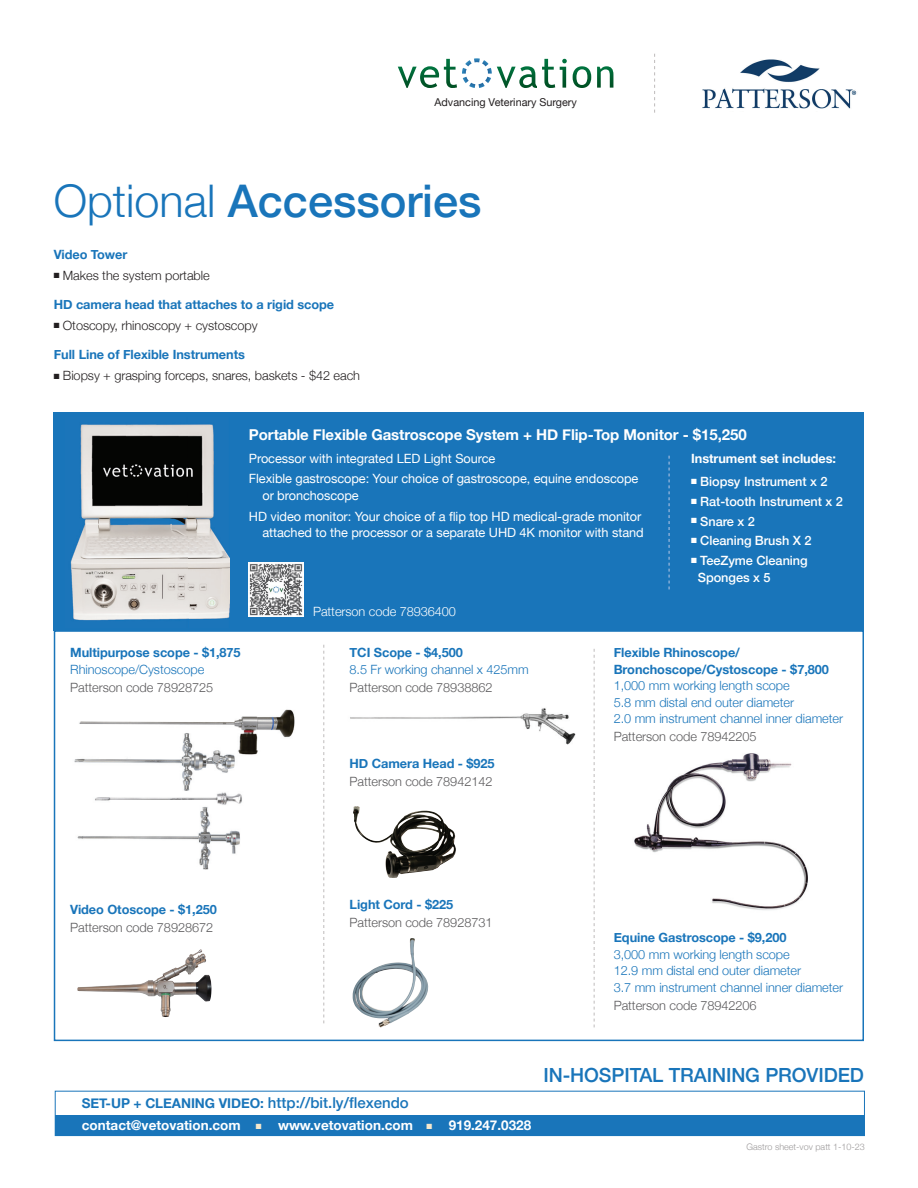
<style>
.page{position:relative;width:918px;height:1188px;background:#fff}
.page>*{position:absolute;margin:0;border:0;box-sizing:border-box;transform-origin:0 0}
.t1{font:500 45px "Helvetica Neue";color:#1975ba}
.t2{font:500 19.5px "Helvetica Neue";letter-spacing:-.005em;color:#1975ba}
.t3{font:700 15px "Helvetica Neue";letter-spacing:-.005em;color:#fff}
.t4{font:500 15px "Helvetica Neue";color:#1975ba}
.t5{font:700 13.5px "Helvetica Neue";color:#fff}
.t6{font:700 12.75px/16.5px "Helvetica Neue";letter-spacing:-.005em;color:#1975ba}
.t7{font:300 12.75px/16.5px "Helvetica Neue";letter-spacing:-.005em;color:#1975ba}
.t8{font:12.75px/20.9px "Helvetica Neue";letter-spacing:-.005em;color:#fff}
.t9{font:300 12.75px "Helvetica Neue";letter-spacing:-.005em;color:#5a595b}
.t10{font:300 12.75px "Helvetica Neue";letter-spacing:-.005em;color:#231f20}
.t11{font:500 12.75px/16.5px "Helvetica Neue";letter-spacing:-.005em;color:#fff}
.t12{font:700 12.75px "Helvetica Neue";letter-spacing:-.005em;color:#fff}
.t13{font:300 12.75px "Helvetica Neue";letter-spacing:-.005em;color:#fff}
.t14{font:10.8px "Helvetica Neue";color:#231f20}
.t15{font:300 9px "Helvetica Neue";color:#9c999a}
.s1{font-weight:300}
.s2{font-weight:700;font-size:13.5px}
.s3{color:#f5e8cd}
</style>
<div class="page">
<div style="left:54px;top:630px;width:810px;height:411px;border:2px solid #1975ba"></div>
<div style="left:54px;top:412px;width:810px;height:218px;background:#1975ba"></div>
<div style="left:55px;top:1116px;width:810px;height:20px;background:#1975ba"></div>
<img style="left:70px;top:424px;width:159px;height:197px">
<svg style="left:594px;top:649px;width:1px;height:378px"></svg>
<img style="left:249px;top:562px;width:54px;height:55px">
<img style="left:74px;top:709px;width:221px;height:161px">
<img style="left:77px;top:950px;width:135px;height:67px">
<img style="left:350px;top:708px;width:226px;height:37px">
<img style="left:353px;top:806px;width:103px;height:72px">
<img style="left:634px;top:753px;width:174px;height:157px">
<img style="left:353px;top:938px;width:76px;height:89px">
<svg style="left:323px;top:645px;width:1px;height:378px"></svg>
<svg style="left:669px;top:456px;width:1px;height:133px"></svg>
<img style="left:702px;top:59px;width:155px;height:50px">
<svg style="left:573px;top:66px;width:18px;height:22px"></svg>
<svg style="left:597px;top:66px;width:16px;height:22px"></svg>
<svg style="left:398px;top:58px;width:169px;height:30px"></svg>
<svg style="left:654px;top:54px;width:1px;height:59px"></svg>
<p class="t14" style="left:435px;top:94px;width:144px">Advancing Veterinary Surgery</p>
<h1 class="t1" style="left:54px;top:165px;width:429px"><span class="s1">Optional</span> Accessories</h1>
<p class="t6" style="left:54px;top:246px;width:75px">Video Tower</p>
<p class="t10" style="left:54px;top:265px;width:157px">■ Makes the system portable</p>
<p class="t6" style="left:54px;top:296px;width:282px">HD camera head that attaches to a rigid scope</p>
<p class="t10" style="left:54px;top:315px;width:205px">■ Otoscopy, rhinoscopy + cystoscopy</p>
<p class="t6" style="left:54px;top:347px;width:193px">Full Line of Flexible Instruments</p>
<p class="t10" style="left:54px;top:365px;width:308px">■ Biopsy + grasping forceps, snares, baskets - $42 each</p>
<p class="t3" style="left:249px;top:423px;width:499px">Portable Flexible Gastroscope System + HD Flip-Top Monitor - $15,250</p>
<p class="t8" style="left:249px;top:448px;width:391px">Processor with integrated LED Light Source<br>Flexible gastroscope: Your choice of gastroscope, equine endoscope</p>
<p class="t8" style="left:249px;top:486px;width:394px;text-indent:14px">or bronchoscope<br>HD video monitor: Your choice of a flip top HD medical-grade monitor</p>
<p class="t8" style="left:262px;top:523px;width:383px">attached to the processor or a separate UHD 4K monitor with stand</p>
<p class="t13" style="left:313px;top:601px;width:144px">Patterson code 78936400</p>
<p class="t12" style="left:691px;top:448px;width:146px">Instrument set includes:</p>
<p class="t11" style="left:691px;top:472px;width:138px">■ Biopsy Instrument x 2</p>
<p class="t11" style="left:691px;top:492px;width:153px">■ Rat-tooth Instrument x 2</p>
<p class="t11" style="left:691px;top:512px;width:65px">■ Snare x 2</p>
<p class="t11" style="left:691px;top:532px;width:122px">■ Cleaning Brush X 2</p>
<p class="t11" style="left:698px;top:551px;width:111px;text-indent:-7px">■ TeeZyme Cleaning<br>Sponges x 5</p>
<p class="t6" style="left:70px;top:645px;width:172px">Multipurpose scope - $1,875</p>
<p class="t7" style="left:70px;top:660px;width:136px">Rhinoscope/Cystoscope</p>
<p class="t9" style="left:70px;top:677px;width:144px">Patterson code 78928725</p>
<p class="t6" style="left:350px;top:645px;width:115px">TCI Scope - $4,500</p>
<p class="t7" style="left:350px;top:660px;width:181px">8.5 Fr working channel x 425mm</p>
<p class="t9" style="left:350px;top:677px;width:144px">Patterson code 78938862</p>
<p class="t6" style="left:350px;top:756px;width:147px">HD Camera Head - $925</p>
<p class="t9" style="left:350px;top:772px;width:144px">Patterson code 78942142</p>
<p class="t6" style="left:614px;top:645px;width:217px">Flexible Rhinoscope/<br>Bronchoscope/Cystoscope - $7,800</p>
<p class="t7" style="left:614px;top:676px;width:231px">1,000 mm working length scope<br>5.8 mm distal end outer diameter<br>2.0 mm instrument channel inner diameter</p>
<p class="t9" style="left:614px;top:726px;width:144px">Patterson code 78942205</p>
<p class="t6" style="left:70px;top:901px;width:148px">Video Otoscope - $1,250</p>
<p class="t9" style="left:70px;top:917px;width:144px">Patterson code 78928672</p>
<p class="t6" style="left:350px;top:897px;width:105px">Light Cord - $225</p>
<p class="t9" style="left:350px;top:912px;width:144px">Patterson code 78928731</p>
<p class="t6" style="left:614px;top:930px;width:174px">Equine Gastroscope - $9,200</p>
<p class="t7" style="left:614px;top:945px;width:231px">3,000 mm working length scope<br>12.9 mm distal end outer diameter<br>3.7 mm instrument channel inner diameter</p>
<p class="t9" style="left:614px;top:995px;width:144px">Patterson code 78942206</p>
<h2 class="t2" style="left:543px;top:1059px;width:322px">IN-HOSPITAL TRAINING PROVIDED</h2>
<p class="t4" style="left:82px;top:1090px;width:328px"><span class="s2">SET-UP + CLEANING VIDEO:</span> http://bit.ly/flexendo</p>
<p class="t5" style="left:82px;top:1115px;width:160px">contact@vetovation.com</p>
<p class="t5" style="left:256px;top:1115px;width:277px"><span class="s3">■</span> www.vetovation.com <span class="s3">■</span> 919.247.0328</p>
<p class="t15" style="left:747px;top:1140px;width:120px">Gastro sheet-vov patt 1-10-23</p>
</div>
